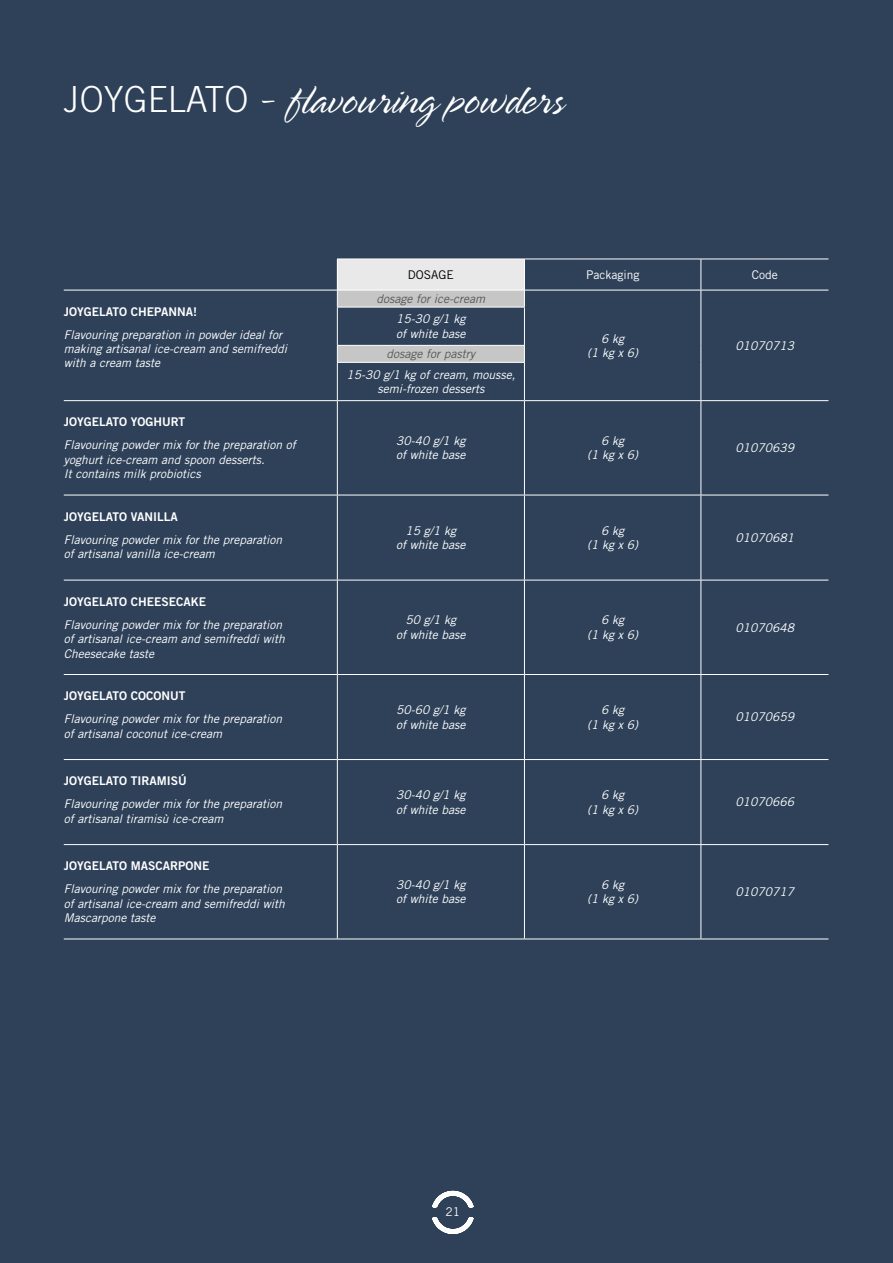
<style>
.page{position:relative;width:893px;height:1263px;background:#2e4159}
.page>*{position:absolute;margin:0;border:0;box-sizing:border-box;transform-origin:0 0}
.t1{font:300 46.5px "Spring LP Std";color:#fff}
.t2{font:italic 12px/14.4px "Trade Gothic LT Std";color:#fff}
.t3{font:12px "Trade Gothic LT Std Bd 2";color:#fff}
.t4{font:italic 12px "Trade Gothic LT Std";color:#575756}
.t5{font:12px "Trade Gothic LT Std";color:#fff}
.t6{font:12px "Trade Gothic LT Std";color:#000}
.s1{font-family:"Trade Gothic LT Std";font-size:36px}
</style>
<div class="page">
<div style="left:337px;top:259px;width:187px;height:31px;background:#e9e9e9"></div>
<svg style="left:700px;top:291px;width:1px;height:16px"></svg>
<hr style="left:700px;top:307px;width:1px;height:38px;background:#fff">
<svg style="left:700px;top:345px;width:1px;height:17px"></svg>
<hr style="left:700px;top:362px;width:1px;height:38px;background:#fff">
<svg style="left:337px;top:291px;width:188px;height:71px"></svg>
<hr style="left:337px;top:362px;width:188px;height:1px;background:#fff">
<hr style="left:337px;top:363px;width:1px;height:37px;background:#fff">
<hr style="left:524px;top:363px;width:1px;height:37px;background:#fff">
<hr style="left:64px;top:400px;width:273px;height:1px;background:#fff">
<hr style="left:337px;top:400px;width:187px;height:1px;background:#fff">
<hr style="left:337px;top:401px;width:1px;height:94px;background:#fff">
<hr style="left:524px;top:400px;width:177px;height:1px;background:#fff">
<hr style="left:524px;top:401px;width:1px;height:94px;background:#fff">
<hr style="left:701px;top:400px;width:127px;height:1px;background:#fff">
<hr style="left:700px;top:401px;width:1px;height:94px;background:#fff">
<hr style="left:64px;top:495px;width:273px;height:1px;background:#fff">
<hr style="left:337px;top:495px;width:187px;height:1px;background:#fff">
<hr style="left:337px;top:495px;width:1px;height:85px;background:#fff">
<hr style="left:524px;top:495px;width:177px;height:1px;background:#fff">
<hr style="left:524px;top:495px;width:1px;height:85px;background:#fff">
<hr style="left:701px;top:495px;width:127px;height:1px;background:#fff">
<hr style="left:700px;top:495px;width:1px;height:85px;background:#fff">
<hr style="left:64px;top:580px;width:273px;height:1px;background:#fff">
<hr style="left:337px;top:580px;width:187px;height:1px;background:#fff">
<hr style="left:337px;top:580px;width:1px;height:94px;background:#fff">
<hr style="left:524px;top:580px;width:177px;height:1px;background:#fff">
<hr style="left:524px;top:580px;width:1px;height:94px;background:#fff">
<hr style="left:701px;top:580px;width:127px;height:1px;background:#fff">
<hr style="left:700px;top:580px;width:1px;height:94px;background:#fff">
<hr style="left:64px;top:674px;width:273px;height:1px;background:#fff">
<hr style="left:337px;top:674px;width:187px;height:1px;background:#fff">
<hr style="left:337px;top:675px;width:1px;height:84px;background:#fff">
<hr style="left:524px;top:674px;width:177px;height:1px;background:#fff">
<hr style="left:524px;top:675px;width:1px;height:84px;background:#fff">
<hr style="left:701px;top:674px;width:127px;height:1px;background:#fff">
<hr style="left:700px;top:675px;width:1px;height:84px;background:#fff">
<hr style="left:64px;top:759px;width:273px;height:1px;background:#fff">
<hr style="left:337px;top:759px;width:187px;height:1px;background:#fff">
<hr style="left:337px;top:760px;width:1px;height:84px;background:#fff">
<hr style="left:524px;top:759px;width:177px;height:1px;background:#fff">
<hr style="left:524px;top:760px;width:1px;height:84px;background:#fff">
<hr style="left:701px;top:759px;width:127px;height:1px;background:#fff">
<hr style="left:700px;top:760px;width:1px;height:84px;background:#fff">
<hr style="left:64px;top:844px;width:273px;height:1px;background:#fff">
<hr style="left:337px;top:844px;width:187px;height:1px;background:#fff">
<hr style="left:337px;top:845px;width:1px;height:93px;background:#fff">
<hr style="left:524px;top:844px;width:177px;height:1px;background:#fff">
<hr style="left:524px;top:845px;width:1px;height:93px;background:#fff">
<hr style="left:701px;top:844px;width:127px;height:1px;background:#fff">
<hr style="left:700px;top:845px;width:1px;height:93px;background:#fff">
<hr style="left:64px;top:938px;width:273px;height:1px;background:#fff">
<hr style="left:337px;top:938px;width:187px;height:1px;background:#fff">
<hr style="left:524px;top:938px;width:177px;height:1px;background:#fff">
<hr style="left:701px;top:938px;width:127px;height:1px;background:#fff">
<hr style="left:337px;top:259px;width:187px;height:1px;background:#fff">
<hr style="left:337px;top:259px;width:1px;height:31px;background:#fff">
<hr style="left:524px;top:259px;width:177px;height:1px;background:#fff">
<hr style="left:524px;top:259px;width:1px;height:31px;background:#fff">
<hr style="left:64px;top:290px;width:273px;height:1px;background:#fff">
<hr style="left:337px;top:290px;width:187px;height:1px;background:#fff">
<hr style="left:524px;top:290px;width:177px;height:1px;background:#fff">
<hr style="left:701px;top:259px;width:127px;height:1px;background:#fff">
<hr style="left:700px;top:259px;width:1px;height:31px;background:#fff">
<hr style="left:701px;top:290px;width:127px;height:1px;background:#fff">
<svg style="left:432px;top:1191px;width:42px;height:43px"></svg>
<h1 class="t1" style="left:64px;top:77px;width:501px"><span class="s1">JOYGELATO</span> - flavouring powders</h1>
<p class="t3" style="left:64px;top:304px;width:135px">JOYGELATO CHEPANNA!</p>
<p class="t2" style="left:64px;top:327px;width:225px">Flavouring preparation in powder ideal for making artisanal ice-cream and semifreddi with a cream taste</p>
<p class="t6" style="left:408px;top:267px;width:48px">DOSAGE</p>
<p class="t5" style="left:586px;top:267px;width:55px">Packaging</p>
<p class="t5" style="left:752px;top:267px;width:28px">Code</p>
<p class="t4" style="left:377px;top:291px;width:110px">dosage for ice-cream</p>
<p class="t2" style="left:396px;top:312px;width:71px">15-30 g/1 kg of white base</p>
<p class="t4" style="left:387px;top:347px;width:90px">dosage for pastry</p>
<p class="t2" style="left:346px;top:367px;width:170px;text-align:center">15-30 g/1 kg of cream, mousse, semi-frozen desserts</p>
<p class="t2" style="left:587px;top:331px;width:52px;text-align:center">6 kg<br>(1 kg x 6)</p>
<p class="t2" style="left:735px;top:338px;width:60px">01070713</p>
<p class="t3" style="left:64px;top:415px;width:123px">JOYGELATO YOGHURT</p>
<p class="t2" style="left:64px;top:438px;width:233px">Flavouring powder mix for the preparation of yoghurt ice-cream and spoon desserts.<br>It contains milk probiotics</p>
<p class="t2" style="left:396px;top:434px;width:71px">30-40 g/1 kg of white base</p>
<p class="t2" style="left:587px;top:434px;width:52px;text-align:center">6 kg<br>(1 kg x 6)</p>
<p class="t2" style="left:735px;top:441px;width:60px">01070639</p>
<p class="t3" style="left:64px;top:509px;width:115px">JOYGELATO VANILLA</p>
<p class="t2" style="left:64px;top:532px;width:220px">Flavouring powder mix for the preparation of artisanal vanilla ice-cream</p>
<p class="t2" style="left:396px;top:523px;width:71px;text-align:center">15 g/1 kg<br>of white base</p>
<p class="t2" style="left:587px;top:523px;width:52px;text-align:center">6 kg<br>(1 kg x 6)</p>
<p class="t2" style="left:735px;top:531px;width:60px">01070681</p>
<p class="t3" style="left:64px;top:594px;width:144px">JOYGELATO CHEESECAKE</p>
<p class="t2" style="left:64px;top:617px;width:222px">Flavouring powder mix for the preparation of artisanal ice-cream and semifreddi with<br>Cheesecake taste</p>
<p class="t2" style="left:396px;top:613px;width:71px;text-align:center">50 g/1 kg<br>of white base</p>
<p class="t2" style="left:587px;top:613px;width:52px;text-align:center">6 kg<br>(1 kg x 6)</p>
<p class="t2" style="left:735px;top:620px;width:60px">01070648</p>
<p class="t3" style="left:64px;top:688px;width:123px">JOYGELATO COCONUT</p>
<p class="t2" style="left:64px;top:712px;width:220px">Flavouring powder mix for the preparation of artisanal coconut ice-cream</p>
<p class="t2" style="left:396px;top:703px;width:71px">50-60 g/1 kg of white base</p>
<p class="t2" style="left:587px;top:703px;width:52px;text-align:center">6 kg<br>(1 kg x 6)</p>
<p class="t2" style="left:735px;top:710px;width:60px">01070659</p>
<p class="t3" style="left:64px;top:773px;width:125px">JOYGELATO TIRAMISÚ</p>
<p class="t2" style="left:64px;top:797px;width:220px">Flavouring powder mix for the preparation of artisanal tiramisù ice-cream</p>
<p class="t2" style="left:396px;top:788px;width:71px">30-40 g/1 kg of white base</p>
<p class="t2" style="left:587px;top:788px;width:52px;text-align:center">6 kg<br>(1 kg x 6)</p>
<p class="t2" style="left:735px;top:795px;width:60px">01070666</p>
<p class="t3" style="left:64px;top:858px;width:147px">JOYGELATO MASCARPONE</p>
<p class="t2" style="left:64px;top:882px;width:222px">Flavouring powder mix for the preparation of artisanal ice-cream and semifreddi with<br>Mascarpone taste</p>
<p class="t2" style="left:396px;top:878px;width:71px">30-40 g/1 kg of white base</p>
<p class="t2" style="left:587px;top:878px;width:52px;text-align:center">6 kg<br>(1 kg x 6)</p>
<p class="t2" style="left:735px;top:885px;width:60px">01070717</p>
<p class="t5" style="left:446px;top:1205px;width:16px">21</p>
</div>
